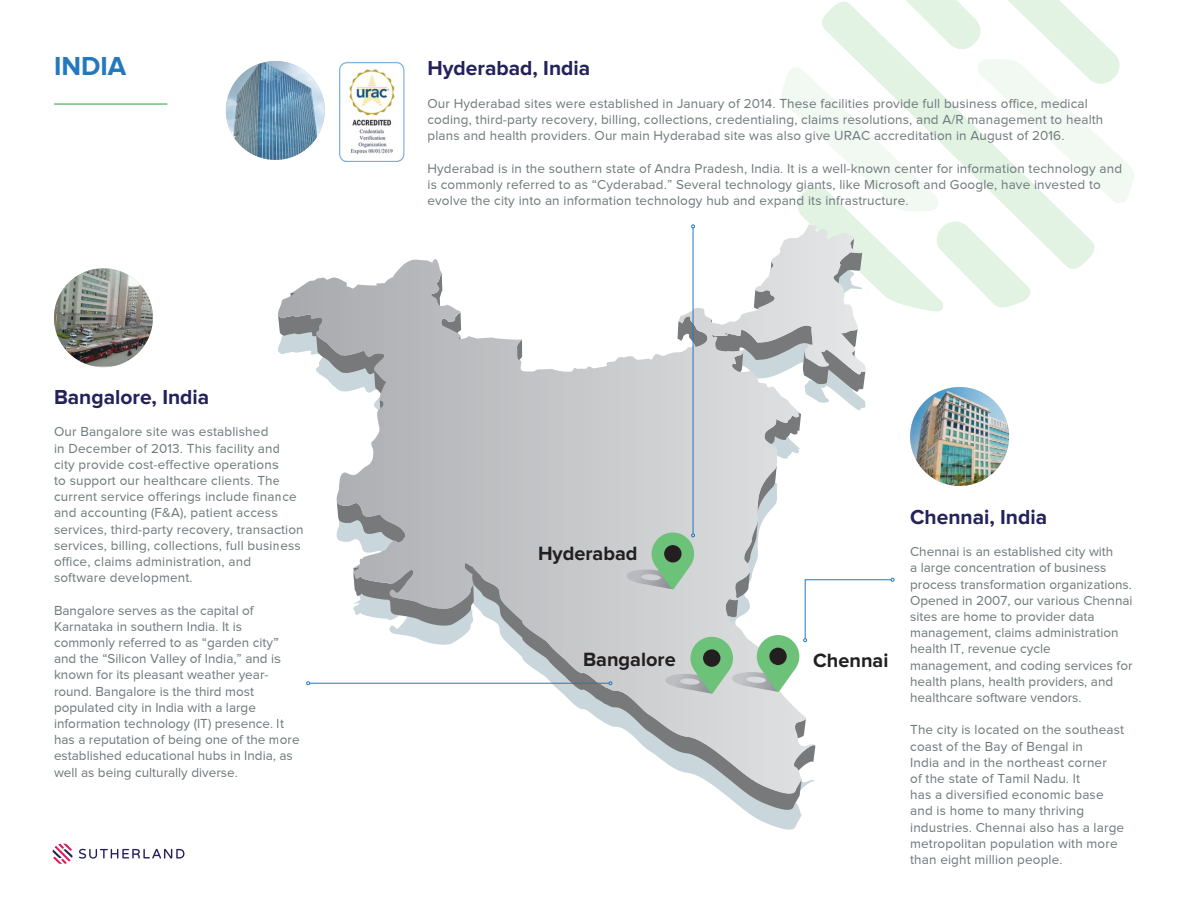
<style>
.page{position:relative;width:1188px;height:918px;background:#fff}
.page>*{position:absolute;margin:0;border:0;box-sizing:border-box;transform-origin:0 0}
.t1{font:700 27px "Proxima Nova";color:#2478bd}
.t2{font:700 21px "Proxima Nova";color:#24225c}
.t3{font:700 19.95px "Proxima Nova";color:#231f20}
.t4{font:13.5px/16.2px "Proxima Nova";letter-spacing:.01em;color:#6f797c}
</style>
<div class="page">
<svg style="left:79px;top:849px;width:105px;height:10px"></svg>
<svg style="left:52px;top:843px;width:21px;height:21px"></svg>
<svg style="left:291px;top:260px;width:574px;height:570px"></svg>
<svg style="left:431px;top:273px;width:30px;height:83px"></svg>
<svg style="left:517px;top:339px;width:5px;height:33px"></svg>
<svg style="left:763px;top:412px;width:38px;height:41px;background:#b9bcbe"></svg>
<svg style="left:278px;top:293px;width:110px;height:128px"></svg>
<svg style="left:337px;top:500px;width:69px;height:52px;background:#aeb2b4"></svg>
<svg style="left:802px;top:718px;width:13px;height:63px"></svg>
<svg style="left:353px;top:561px;width:449px;height:249px"></svg>
<img style="left:54px;top:268px;width:99px;height:99px;border-radius:49px">
<img style="left:226px;top:61px;width:99px;height:99px;border-radius:49px">
<img style="left:910px;top:387px;width:99px;height:99px;border-radius:49px">
<hr style="left:310px;top:683px;width:299px;height:1px;background:#2478bd">
<svg style="left:609px;top:681px;width:3px;height:4px"></svg>
<svg style="left:306px;top:681px;width:4px;height:4px"></svg>
<hr style="left:693px;top:228px;width:1px;height:306px;background:#2478bd">
<svg style="left:678px;top:0;width:456px;height:392px"></svg>
<svg style="left:627px;top:463px;width:267px;height:231px"></svg>
<hr style="left:54px;top:103px;width:113px;height:2px;background:#6dc279">
<img style="left:340px;top:61px;width:65px;height:101px">
<p class="t1" style="left:54px;top:51px;width:74px">INDIA</p>
<p class="t2" style="left:54px;top:385px;width:157px">Bangalore, India</p>
<p class="t4" style="left:54px;top:424px;width:251px">Our Bangalore site was established<br>in December of 2013. This facility and city provide cost-effective operations<br>to support our healthcare clients. The current service offerings include finance and accounting (F&amp;A), patient access services, third-party recovery, transaction services, billing, collections, full business office, claims administration, and software development.</p>
<p class="t4" style="left:54px;top:602px;width:247px">Bangalore serves as the capital of Karnataka in southern India. It is commonly referred to as “garden city” and the “Silicon Valley of India,” and is known for its pleasant weather year&shy;round. Bangalore is the third most populated city in India with a large information technology (IT) presence. It has a reputation of being one of the more established educational hubs in India, as well as being culturally diverse.</p>
<p class="t2" style="left:428px;top:56px;width:164px">Hyderabad, India</p>
<p class="t4" style="left:428px;top:95px;width:677px">Our Hyderabad sites were established in January of 2014. These facilities provide full business office, medical coding, third-party recovery, billing, collections, credentialing, claims resolutions, and A/R management to health plans and health providers. Our main Hyderabad site was also give URAC accreditation in August of 2016.</p>
<p class="t4" style="left:428px;top:160px;width:696px">Hyderabad is in the southern state of Andra Pradesh, India. It is a well-known center for information technology and is commonly referred to as “Cyderabad.” Several technology giants, like Microsoft and Google, have invested to evolve the city into an information technology hub and expand its infrastructure.</p>
<p class="t3" style="left:538px;top:542px;width:101px">Hyderabad</p>
<p class="t3" style="left:583px;top:648px;width:94px">Bangalore</p>
<p class="t3" style="left:813px;top:649px;width:77px">Chennai</p>
<p class="t2" style="left:910px;top:505px;width:138px">Chennai, India</p>
<p class="t4" style="left:910px;top:543px;width:224px">Chennai is an established city with<br>a large concentration of business process transformation organizations.<br>Opened in 2007, our various Chennai sites are home to provider data management, claims administration health IT, revenue cycle management, and coding services for health plans, health providers, and healthcare software vendors.</p>
<p class="t4" style="left:910px;top:722px;width:216px">The city is located on the southeast coast of the Bay of Bengal in<br>India and in the northeast corner<br>of the state of Tamil Nadu. It<br>has a diversified economic base and is home to many thriving industries. Chennai also has a large metropolitan population with more than eight million people.</p>
</div>
